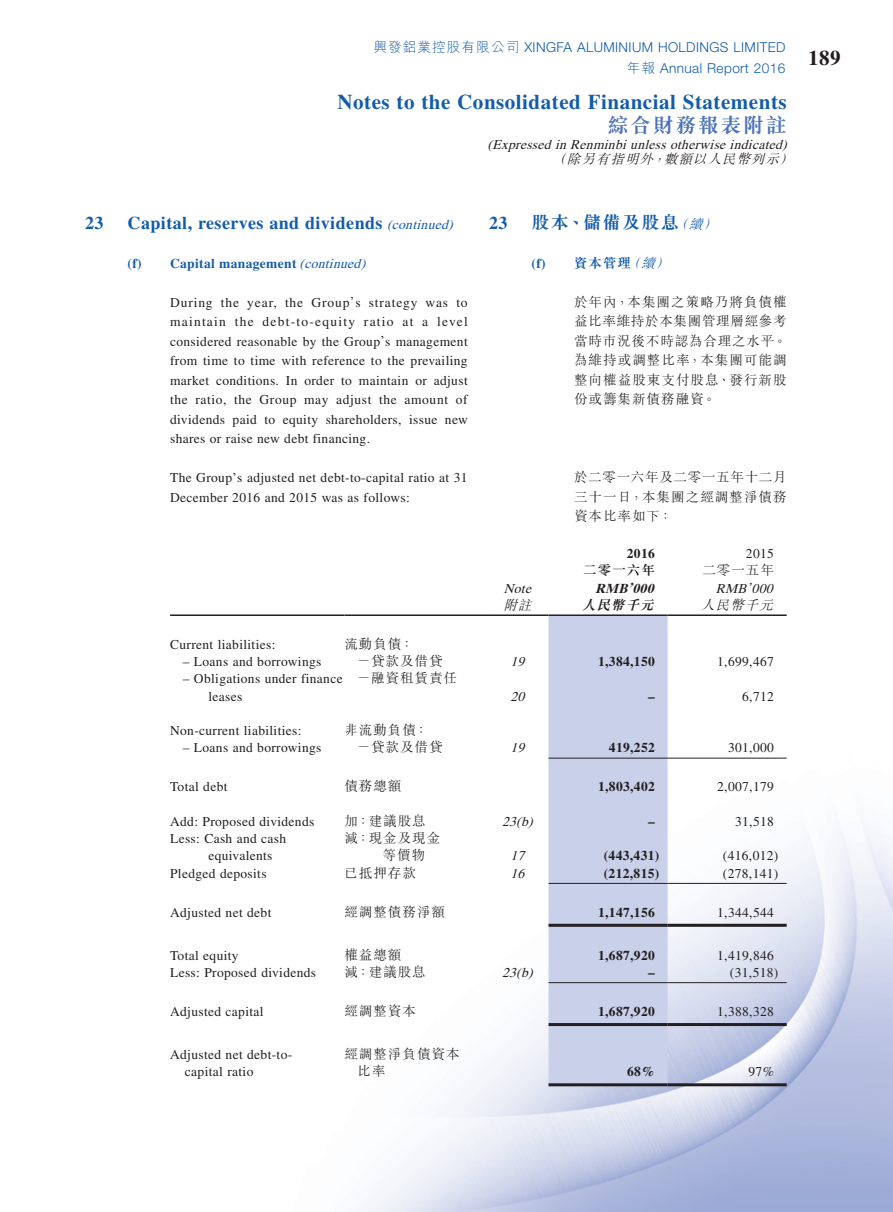
<style>
.page{position:relative;width:893px;height:1212px;background:#fff}
.page>*{position:absolute;margin:0;border:0;box-sizing:border-box;transform-origin:0 0}
.t1{font:700 21px "Times LT Std";letter-spacing:.025em;color:#135cab}
.t2{font:700 21px "M Sung HK";letter-spacing:.075em;color:#4c73b9}
.t3{font:700 21px "Times LT Std";color:#231f20}
.Heading_1{font:700 18px "Times LT Std";letter-spacing:.025em;color:#135cab}
.C_Heading_1{font:700 18px "M Sung HK";letter-spacing:.075em;color:#135cab}
.C_Heading_1-2{font:700 18px "Times LT Std";color:#135cab}
.t4{font:300 13.65px/21px "Helvetica Neue LT Std";letter-spacing:.03em;color:#135cab;text-align:right}
.Body_Text{font:13.5px/19.5px "Times LT Std";letter-spacing:.025em;color:#231f20}
.C_Body_Text{font:300 13.5px/19.5px "M Sung HK";letter-spacing:.08em;color:#231f20;text-align:justify}
.Body_Text-2{font:300 13.5px/17.2px "M Sung HK";letter-spacing:.075em;color:#231f20}
.Body_Text-3{font:700 13.5px "Times LT Std";letter-spacing:.025em;color:#231f20}
.Body_Text-4{font:italic 13.5px "Times LT Std";color:#231f20}
.Heading_2{font:700 13.5px "Times LT Std";letter-spacing:.025em;color:#135cab}
.Body_Text-5{font:italic 300 13.5px "M Sung HK";color:#231f20}
.C_Heading_2{font:700 13.5px "M Sung HK";color:#135cab}
.Body_Text-6{font:italic 700 13.5px "Times LT Std";color:#231f20}
.Body_Text-7{font:700 13.5px "M Sung HK";letter-spacing:.075em;color:#231f20}
.Body_Text-8{font:italic 700 13.5px "M Sung HK";color:#231f20}
.s1{font-family:"M Hei HK"}
.s2{font-weight:400;font-style:italic;font-size:13.5px}
.s3{font-weight:400;font-style:italic}
.s4{font-weight:300;font-style:italic;font-size:13.5px}
.s5{font-family:"Times LT Std"}
.s6{font-weight:300;font-style:italic}
</style>
<div class="page">
<img style="left:363px;top:616px;width:530px;height:596px">
<div style="left:549px;top:616px;width:119px;height:467px;background:#c9d0e9"></div>
<hr style="left:170px;top:614px;width:174px;height:2px;background:#231f20">
<hr style="left:344px;top:614px;width:145px;height:2px;background:#231f20">
<hr style="left:489px;top:614px;width:60px;height:2px;background:#231f20">
<hr style="left:549px;top:614px;width:119px;height:2px;background:#231f20">
<hr style="left:668px;top:614px;width:119px;height:2px;background:#231f20">
<hr style="left:549px;top:758px;width:119px;height:1px;background:#231f20">
<hr style="left:668px;top:758px;width:119px;height:1px;background:#231f20">
<hr style="left:549px;top:883px;width:119px;height:1px;background:#231f20">
<hr style="left:668px;top:883px;width:119px;height:1px;background:#231f20">
<hr style="left:549px;top:924px;width:119px;height:3px;background:#231f20">
<hr style="left:668px;top:924px;width:119px;height:3px;background:#231f20">
<hr style="left:549px;top:982px;width:119px;height:1px;background:#231f20">
<hr style="left:668px;top:982px;width:119px;height:1px;background:#231f20">
<hr style="left:549px;top:1023px;width:119px;height:3px;background:#231f20">
<hr style="left:668px;top:1023px;width:119px;height:3px;background:#231f20">
<hr style="left:549px;top:1083px;width:119px;height:3px;background:#231f20">
<hr style="left:668px;top:1083px;width:119px;height:3px;background:#231f20">
<p class="t4" style="left:373px;top:36px;width:414px"><span class="s1">興發鋁業控股有限公司</span> XINGFA ALUMINIUM HOLDINGS LIMITED<span class="s1">年報</span> Annual Report 2016</p>
<h1 class="t1" style="left:337px;top:89px;width:451px">Notes to the Consolidated Financial Statements</h1>
<h1 class="t2" style="left:608px;top:115px;width:181px">綜合財務報表附註</h1>
<p class="Body_Text-4" style="left:488px;top:137px;width:305px">(Expressed in Renminbi unless otherwise indicated)</p>
<p class="Body_Text-5" style="left:552px;top:149px;width:248px">（除另有指明外，數額以人民幣列示）</p>
<p class="Heading_1" style="left:85px;top:212px;width:20px">23</p>
<p class="Heading_1" style="left:128px;top:212px;width:331px">Capital, reserves and dividends <span class="s2">(continued)</span></p>
<p class="Heading_2" style="left:128px;top:255px;width:243px">(f) Capital management <span class="s3">(continued)</span></p>
<p class="Body_Text" style="left:170px;top:292px;width:299px;text-align:justify">During the year, the Group’s strategy was to maintain the debt-to-equity ratio at a level considered reasonable by the Group’s management from time to time with reference to the prevailing market conditions. In order to maintain or adjust the ratio, the Group may adjust the amount of dividends paid to equity shareholders, issue new shares or raise new debt financing.</p>
<p class="Body_Text" style="left:170px;top:468px;width:299px">The Group’s adjusted net debt-to-capital ratio at 31<br>December 2016 and 2015 was as follows:</p>
<p class="C_Heading_1-2" style="left:489px;top:212px;width:20px">23</p>
<p class="C_Heading_1" style="left:531px;top:213px;width:192px">股本、儲備及股息<span class="s4">（續）</span></p>
<p class="C_Heading_2" style="left:531px;top:256px;width:144px"><span class="s5">(f)</span> 資本管理<span class="s6">（續）</span></p>
<p class="C_Body_Text" style="left:574px;top:291px;width:214px">於年內，本集團之策略乃將負債權益比率維持於本集團管理層經參考當時市況後不時認為合理之水平。為維持或調整比率，本集團可能調整向權益股東支付股息、發行新股份或籌集新債務融資。</p>
<p class="C_Body_Text" style="left:574px;top:467px;width:214px">於二零一六年及二零一五年十二月三十一日，本集團之經調整淨債務資本比率如下：</p>
<p class="Body_Text-3" style="left:627px;top:545px;width:30px">2016</p>
<p class="Body_Text" style="left:746px;top:544px;width:30px">2015</p>
<p class="Body_Text-7" style="left:583px;top:563px;width:73px">二零一六年</p>
<p class="Body_Text-2" style="left:702px;top:561px;width:73px">二零一五年</p>
<p class="Body_Text-4" style="left:504px;top:580px;width:33px">Note</p>
<p class="Body_Text-6" style="left:595px;top:580px;width:64px">RMB’000</p>
<p class="Body_Text-4" style="left:716px;top:580px;width:62px">RMB’000</p>
<p class="Body_Text-5" style="left:503px;top:595px;width:34px">附註</p>
<p class="Body_Text-8" style="left:582px;top:598px;width:77px">人民幣千元</p>
<p class="Body_Text-5" style="left:701px;top:595px;width:78px">人民幣千元</p>
<p class="Body_Text" style="left:170px;top:634px;width:107px">Current liabilities:</p>
<p class="Body_Text-2" style="left:344px;top:634px;width:71px">流動負債：</p>
<p class="Body_Text" style="left:183px;top:652px;width:140px">– Loans and borrowings</p>
<p class="Body_Text-2" style="left:357px;top:651px;width:87px">－貸款及借貸</p>
<p class="Body_Text-4" style="left:510px;top:654px;width:19px">19</p>
<p class="Body_Text-3" style="left:598px;top:653px;width:58px">1,384,150</p>
<p class="Body_Text" style="left:717px;top:652px;width:58px">1,699,467</p>
<p class="Body_Text" style="left:208px;top:670px;width:136px;line-height:17.2px;text-indent:-26px">– Obligations under finance leases</p>
<p class="Body_Text-2" style="left:357px;top:669px;width:101px">－融資租賃責任</p>
<p class="Body_Text-4" style="left:510px;top:688px;width:19px">20</p>
<p class="Body_Text-3" style="left:648px;top:688px;width:8px">–</p>
<p class="Body_Text" style="left:742px;top:686px;width:33px">6,712</p>
<p class="Body_Text" style="left:170px;top:721px;width:133px">Non-current liabilities:</p>
<p class="Body_Text-2" style="left:344px;top:720px;width:85px">非流動負債：</p>
<p class="Body_Text" style="left:183px;top:738px;width:140px">– Loans and borrowings</p>
<p class="Body_Text-2" style="left:357px;top:738px;width:87px">－貸款及借貸</p>
<p class="Body_Text-4" style="left:510px;top:740px;width:19px">19</p>
<p class="Body_Text-3" style="left:609px;top:740px;width:47px">419,252</p>
<p class="Body_Text" style="left:728px;top:738px;width:47px">301,000</p>
<p class="Body_Text" style="left:170px;top:777px;width:59px">Total debt</p>
<p class="Body_Text-2" style="left:344px;top:777px;width:59px">債務總額</p>
<p class="Body_Text-3" style="left:598px;top:779px;width:58px">1,803,402</p>
<p class="Body_Text" style="left:717px;top:777px;width:58px">2,007,179</p>
<p class="Body_Text" style="left:170px;top:811px;width:146px">Add: Proposed dividends</p>
<p class="Body_Text-2" style="left:344px;top:811px;width:83px">加：建議股息</p>
<p class="Body_Text-4" style="left:502px;top:814px;width:36px">23(b)</p>
<p class="Body_Text-3" style="left:648px;top:813px;width:8px">–</p>
<p class="Body_Text" style="left:735px;top:811px;width:40px">31,518</p>
<p class="Body_Text" style="left:208px;top:830px;width:79px;line-height:17.2px;text-indent:-38px">Less: Cash and cash equivalents</p>
<p class="Body_Text-2" style="left:383px;top:828px;width:59px;text-indent:-38px">減：現金及現金等價物</p>
<p class="Body_Text-4" style="left:510px;top:848px;width:19px">17</p>
<p class="Body_Text-3" style="left:604px;top:848px;width:57px">(443,431)</p>
<p class="Body_Text" style="left:723px;top:846px;width:57px">(416,012)</p>
<p class="Body_Text" style="left:170px;top:863px;width:98px">Pledged deposits</p>
<p class="Body_Text-2" style="left:344px;top:863px;width:73px">已抵押存款</p>
<p class="Body_Text-4" style="left:510px;top:865px;width:19px">16</p>
<p class="Body_Text-3" style="left:604px;top:865px;width:57px">(212,815)</p>
<p class="Body_Text" style="left:723px;top:863px;width:57px">(278,141)</p>
<p class="Body_Text" style="left:170px;top:902px;width:103px">Adjusted net debt</p>
<p class="Body_Text-2" style="left:344px;top:902px;width:102px">經調整債務淨額</p>
<p class="Body_Text-3" style="left:598px;top:904px;width:58px">1,147,156</p>
<p class="Body_Text" style="left:717px;top:902px;width:58px">1,344,544</p>
<p class="Body_Text" style="left:170px;top:945px;width:70px">Total equity</p>
<p class="Body_Text-2" style="left:344px;top:945px;width:59px">權益總額</p>
<p class="Body_Text-3" style="left:598px;top:947px;width:58px">1,687,920</p>
<p class="Body_Text" style="left:717px;top:945px;width:58px">1,419,846</p>
<p class="Body_Text" style="left:170px;top:962px;width:148px">Less: Proposed dividends</p>
<p class="Body_Text-2" style="left:344px;top:962px;width:83px">減：建議股息</p>
<p class="Body_Text-4" style="left:502px;top:965px;width:36px">23(b)</p>
<p class="Body_Text-3" style="left:648px;top:964px;width:8px">–</p>
<p class="Body_Text" style="left:730px;top:962px;width:50px">(31,518)</p>
<p class="Body_Text" style="left:170px;top:1001px;width:95px">Adjusted capital</p>
<p class="Body_Text-2" style="left:344px;top:1001px;width:73px">經調整資本</p>
<p class="Body_Text-3" style="left:598px;top:1003px;width:58px">1,687,920</p>
<p class="Body_Text" style="left:717px;top:1001px;width:58px">1,388,328</p>
<p class="Body_Text" style="left:185px;top:1045px;width:109px;line-height:17.2px;text-indent:-15px">Adjusted net debt-to&shy;capital ratio</p>
<p class="Body_Text-2" style="left:357px;top:1044px;width:104px;text-indent:-13px">經調整淨負債資本比率</p>
<p class="Body_Text-3" style="left:627px;top:1063px;width:29px">68%</p>
<p class="Body_Text" style="left:748px;top:1062px;width:27px">97%</p>
<h1 class="t3" style="left:808px;top:46px;width:34px">189</h1>
</div>
